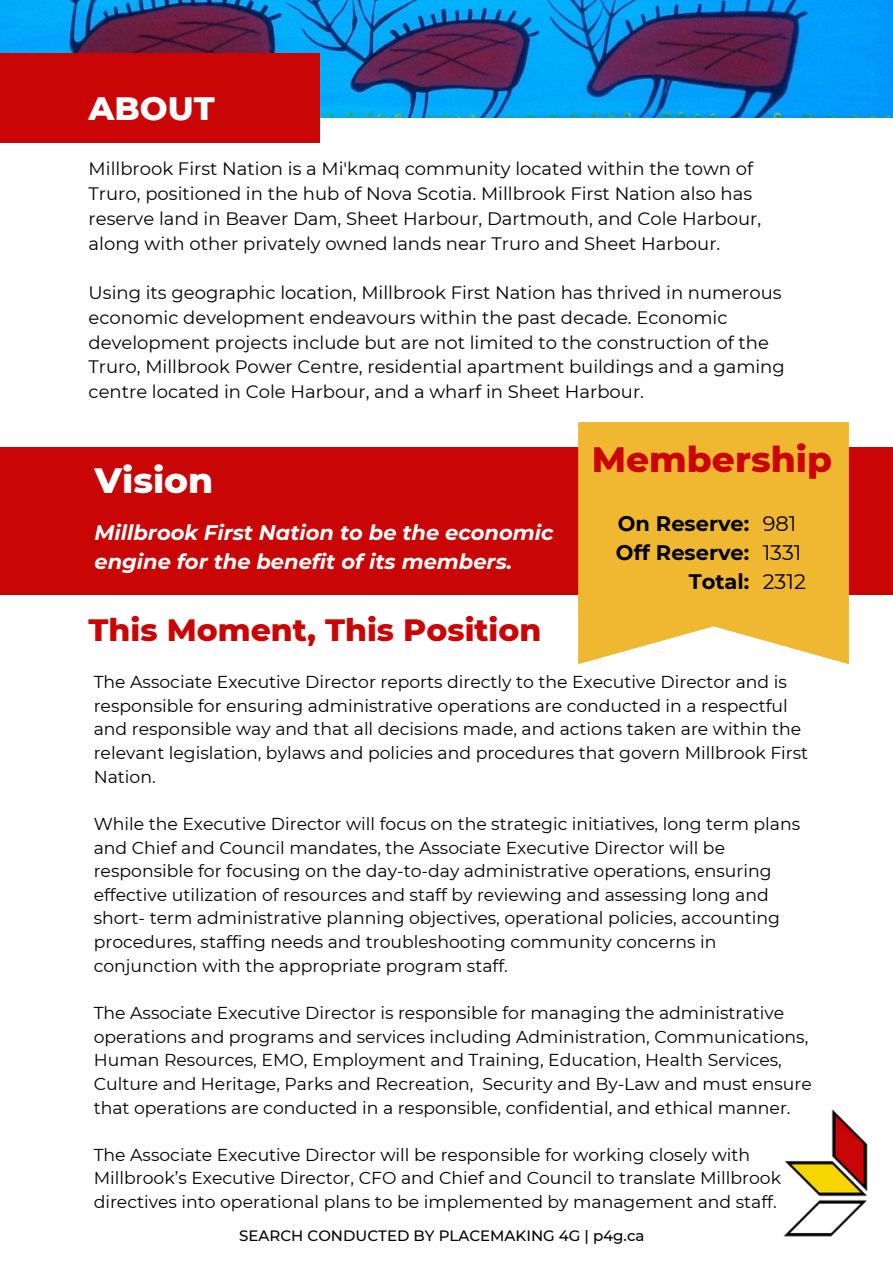
<style>
.page{position:relative;width:893px;height:1264px;background:#fff}
.page>*{position:absolute;margin:0;border:0;box-sizing:border-box;transform-origin:0 0}
.t1{font:800 36px "Montserrat";color:#ca0506}
.t2{font:800 36px "Montserrat";color:#fffffe}
.t3{font:800 33px "Montserrat";color:#fff}
.t4{font:800 31.5px "Montserrat";color:#ca0506}
.t5{font:italic 700 21px/29.2px "Montserrat";color:#fffffe}
.t6{font:700 21px/29.2px "Montserrat";color:#000;text-align:right}
.t7{font:21px/29.2px "Montserrat";color:#000}
.t8{font:18px/24.8px "Montserrat";color:#000}
.t9{font:17.25px/23.7px "Montserrat";color:#000}
.t10{font:500 15px "Montserrat";color:#000}
</style>
<div class="page">
<div style="left:0;top:447px;width:892px;height:148px;background:#ca0506"></div>
<img style="left:0;top:0;width:892px;height:118px">
<div style="left:0;top:53px;width:319px;height:89px;background:#ca0506"></div>
<img style="left:783px;top:1109px;width:84px;height:128px">
<svg style="left:578px;top:422px;width:270px;height:242px;background:#f1bc40"></svg>
<h3 class="t3" style="left:89px;top:88px;width:128px">ABOUT</h3>
<h4 class="t8" style="left:89px;top:156px;width:674px">Millbrook First Nation is a Mi'kmaq community located within the town of Truro, positioned in the hub of Nova Scotia. Millbrook First Nation also has reserve land in Beaver Dam, Sheet Harbour, Dartmouth, and Cole Harbour, along with other privately owned lands near Truro and Sheet Harbour.</h4>
<h5 class="t8" style="left:89px;top:280px;width:697px">Using its geographic location, Millbrook First Nation has thrived in numerous economic development endeavours within the past decade. Economic development projects include but are not limited to the construction of the Truro, Millbrook Power Centre, residential apartment buildings and a gaming centre located in Cole Harbour, and a wharf in Sheet Harbour.</h5>
<p class="t2" style="left:94px;top:458px;width:120px">Vision</p>
<p class="t5" style="left:94px;top:518px;width:460px">Millbrook First Nation to be the economic engine for the benefit of its members.</p>
<h4 class="t4" style="left:89px;top:610px;width:454px">This Moment, This Position</h4>
<h6 class="t1" style="left:591px;top:437px;width:242px">Membership</h6>
<h6 class="t6" style="left:616px;top:508px;width:135px">On Reserve:<br>Off Reserve:<br>Total:</h6>
<h6 class="t7" style="left:762px;top:508px;width:45px">981<br>1331<br>2312</h6>
<h1 class="t9" style="left:94px;top:670px;width:716px">The Associate Executive Director reports directly to the Executive Director and is responsible for ensuring administrative operations are conducted in a respectful and responsible way and that all decisions made, and actions taken are within the relevant legislation, bylaws and policies and procedures that govern Millbrook First Nation.</h1>
<h6 class="t9" style="left:94px;top:812px;width:707px">While the Executive Director will focus on the strategic initiatives, long term plans and Chief and Council mandates, the Associate Executive Director will be responsible for focusing on the day-to-day administrative operations, ensuring effective utilization of resources and staff by reviewing and assessing long and short- term administrative planning objectives, operational policies, accounting procedures, staffing needs and troubleshooting community concerns in conjunction with the appropriate program staff.</h6>
<h6 class="t9" style="left:94px;top:1001px;width:719px">The Associate Executive Director is responsible for managing the administrative operations and programs and services including Administration, Communications, Human Resources, EMO, Employment and Training, Education, Health Services, Culture and Heritage, Parks and Recreation, Security and By-Law and must ensure that operations are conducted in a responsible, confidential, and ethical manner.</h6>
<h2 class="t9" style="left:94px;top:1142px;width:688px">The Associate Executive Director will be responsible for working closely with<br>Millbrook’s Executive Director, CFO and Chief and Council to translate Millbrook directives into operational plans to be implemented by management and staff.</h2>
<h6 class="t10" style="left:239px;top:1226px;width:407px">SEARCH CONDUCTED BY PLACEMAKING 4G | p4g.ca</h6>
</div>
